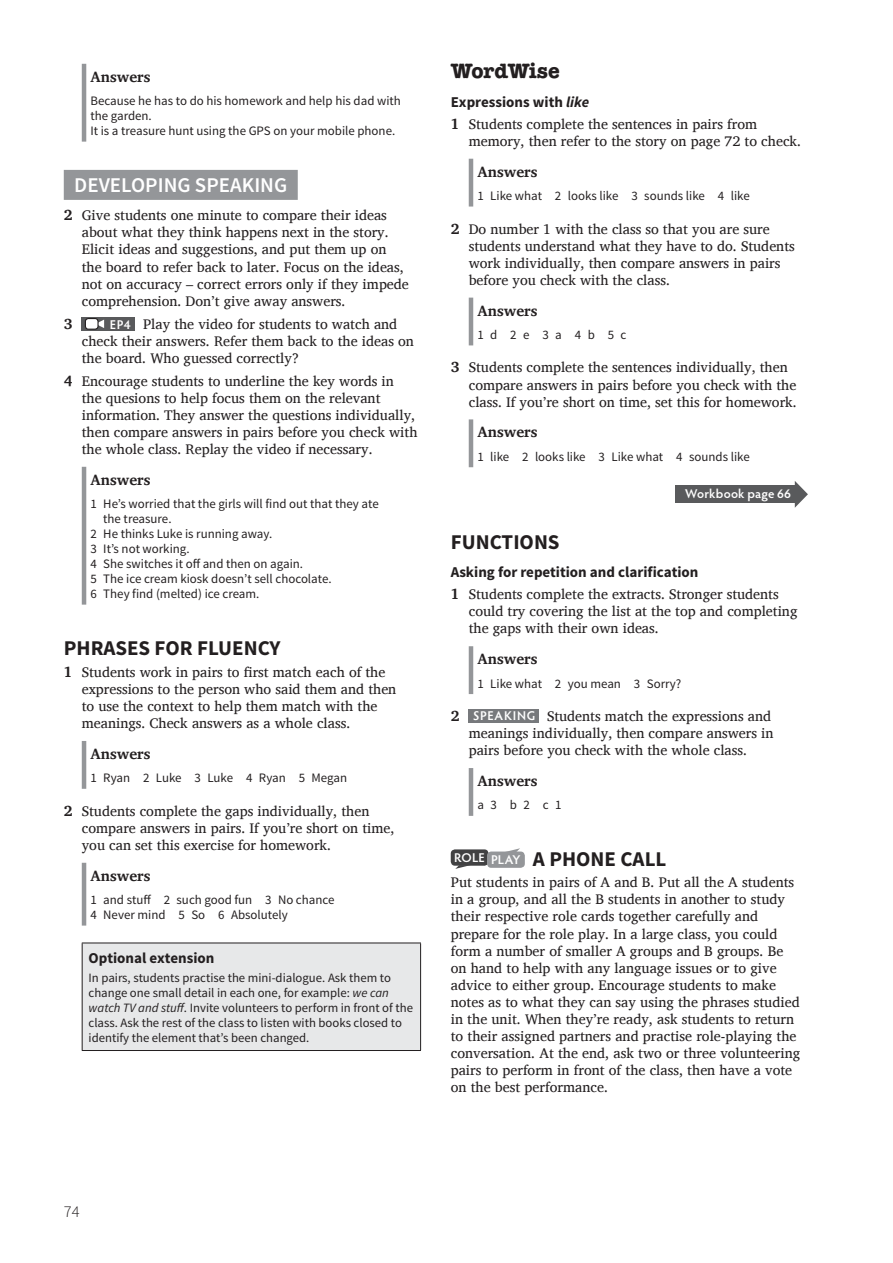
<style>
.page{position:relative;width:893px;height:1263px;background:#fff}
.page>*{position:absolute;margin:0;border:0;box-sizing:border-box;transform-origin:0 0}
.t1{font:700 21px "Source Sans Pro";color:#231f20}
.t2{font:600 21px "Source Sans Pro";color:#fff}
.t3{font:700 21px "American Typewriter Std";color:#231f20}
.t4{font:300 16.5px "Source Sans Pro";color:#231f20}
.t5{font:700 15px "Source Sans Pro";color:#231f20}
.t6{font:700 15px "Charis SIL";color:#231f20}
.t7{font:14.25px/17.1px "Charis SIL";color:#231f20}
.t8{font:12.9px/15px "Source Sans Pro";color:#231f20}
.t9{font:12.75px/15px "Source Sans Pro";color:#231f20}
.t10{font:600 12.75px "Hypatia Sans Pro";letter-spacing:.015em;color:#fff}
.s1{font-weight:700;font-size:15px}
.s2{font-family:"Hypatia Sans Pro";font-weight:600;font-size:12.75px;color:#fff}
.s3{font-style:italic}
</style>
<div class="page">
<div style="left:64px;top:170px;width:234px;height:30px;background:#949699"></div>
<hr style="left:82px;top:64px;width:4px;height:78px;background:#949699">
<div style="left:82px;top:317px;width:53px;height:14px;background:#595a5c"></div>
<svg style="left:99px;top:320px;width:5px;height:8px"></svg>
<div style="left:85px;top:319px;width:13px;height:10px;background:#fff;border-radius:3px"></div>
<div style="left:85px;top:318px;width:14px;height:12px;border:1px solid #231f20;border-radius:3px"></div>
<hr style="left:82px;top:467px;width:4px;height:138px;background:#949699">
<hr style="left:82px;top:741px;width:4px;height:48px;background:#949699">
<hr style="left:82px;top:863px;width:4px;height:62px;background:#949699">
<div style="left:82px;top:943px;width:339px;height:107px;background:#e7e8e9"></div>
<hr style="left:82px;top:943px;width:1px;height:107px;background:#231f20">
<hr style="left:420px;top:943px;width:1px;height:107px;background:#231f20">
<hr style="left:82px;top:942px;width:339px;height:1px;background:#231f20">
<hr style="left:82px;top:1050px;width:339px;height:1px;background:#231f20">
<hr style="left:469px;top:159px;width:4px;height:48px;background:#949699">
<hr style="left:469px;top:298px;width:4px;height:47px;background:#949699">
<hr style="left:469px;top:419px;width:4px;height:48px;background:#949699">
<svg style="left:795px;top:481px;width:13px;height:27px"></svg>
<div style="left:675px;top:485px;width:122px;height:17px;background:#595a5c"></div>
<hr style="left:469px;top:646px;width:4px;height:48px;background:#949699">
<div style="left:469px;top:709px;width:70px;height:13px;background:#77797c"></div>
<hr style="left:469px;top:768px;width:4px;height:48px;background:#949699">
<div style="left:451px;top:849px;width:38px;height:17px;background:#414142;border-radius:4px"></div>
<svg style="left:455px;top:865px;width:16px;height:4px"></svg>
<div style="left:487px;top:851px;width:38px;height:17px;background:#949699;border-radius:4px"></div>
<svg style="left:505px;top:848px;width:15px;height:4px"></svg>
<p class="t6" style="left:90px;top:68px;width:62px">Answers</p>
<p class="t8" style="left:90px;top:94px;width:312px">Because he has to do his homework and help his dad with the garden.<br>It is a treasure hunt using the GPS on your mobile phone.</p>
<h1 class="t2" style="left:74px;top:171px;width:214px">DEVELOPING SPEAKING</h1>
<p class="t7" style="left:82px;top:207px;width:329px;text-indent:-18px"><span class="s1">2</span> Give students one minute to compare their ideas about what they think happens next in the story.<br>Elicit ideas and suggestions, and put them up on the board to refer back to later. Focus on the ideas, not on accuracy – correct errors only if they impede comprehension. Don’t give away answers.</p>
<p class="t6" style="left:64px;top:315px;width:10px">3</p>
<p class="t7" style="left:82px;top:316px;width:334px;text-indent:28px"><span class="s2">EP4</span> Play the video for students to watch and check their answers. Refer them back to the ideas on the board. Who guessed correctly?</p>
<p class="t7" style="left:82px;top:372px;width:337px;text-indent:-18px"><span class="s1">4</span> Encourage students to underline the key words in<br>the quesions to help focus them on the relevant information. They answer the questions individually, then compare answers in pairs before you check with the whole class. Replay the video if necessary.</p>
<p class="t6" style="left:90px;top:471px;width:62px">Answers</p>
<p class="t8" style="left:90px;top:497px;width:290px">1 He’s worried that the girls will find out that they ate</p>
<p class="t8" style="left:103px;top:512px;width:70px">the treasure.</p>
<p class="t8" style="left:90px;top:527px;width:183px">2 He thinks Luke is running away.</p>
<p class="t8" style="left:90px;top:542px;width:101px">3 It’s not working.</p>
<p class="t8" style="left:90px;top:557px;width:214px">4 She switches it off and then on again.</p>
<p class="t8" style="left:90px;top:572px;width:243px">5 The ice cream kiosk doesn’t sell chocolate.</p>
<p class="t8" style="left:90px;top:587px;width:170px">6 They find (melted) ice cream.</p>
<h1 class="t1" style="left:64px;top:634px;width:218px">PHRASES FOR FLUENCY</h1>
<p class="t7" style="left:82px;top:663px;width:316px;text-indent:-18px"><span class="s1">1</span> Students work in pairs to first match each of the expressions to the person who said them and then to use the context to help them match with the meanings. Check answers as a whole class.</p>
<p class="t6" style="left:90px;top:745px;width:62px">Answers</p>
<p class="t8" style="left:90px;top:771px;width:258px">1 Ryan 2 Luke 3 Luke 4 Ryan 5 Megan</p>
<p class="t7" style="left:82px;top:802px;width:314px;text-indent:-18px"><span class="s1">2</span> Students complete the gaps individually, then compare answers in pairs. If you’re short on time, you can set this exercise for homework.</p>
<p class="t6" style="left:90px;top:867px;width:62px">Answers</p>
<p class="t8" style="left:90px;top:893px;width:246px">1 and stuff 2 such good fun 3 No chance<br>4 Never mind 5 So 6 Absolutely</p>
<p class="t5" style="left:89px;top:948px;width:127px">Optional extension</p>
<p class="t9" style="left:89px;top:970px;width:326px">In pairs, students practise the mini-dialogue. Ask them to change one small detail in each one, for example: <span class="s3">we can watch TV and stuff</span>. Invite volunteers to perform in front of the class. Ask the rest of the class to listen with books closed to identify the element that’s been changed.</p>
<h1 class="t3" style="left:451px;top:59px;width:111px">WordWise</h1>
<p class="t5" style="left:451px;top:92px;width:140px">Expressions with <span class="s3">like</span></p>
<p class="t7" style="left:469px;top:115px;width:334px;text-indent:-18px"><span class="s1">1</span> Students complete the sentences in pairs from memory, then refer to the story on page 72 to check.</p>
<p class="t6" style="left:477px;top:163px;width:62px">Answers</p>
<p class="t8" style="left:477px;top:189px;width:274px">1 Like what 2 looks like 3 sounds like 4 like</p>
<p class="t7" style="left:469px;top:220px;width:328px;text-indent:-18px"><span class="s1">2</span> Do number 1 with the class so that you are sure students understand what they have to do. Students work individually, then compare answers in pairs before you check with the class.</p>
<p class="t6" style="left:477px;top:302px;width:62px">Answers</p>
<p class="t8" style="left:477px;top:327px;width:151px">1d 2e 3a 4b 5c</p>
<p class="t7" style="left:469px;top:359px;width:330px;text-indent:-18px"><span class="s1">3</span> Students complete the sentences individually, then compare answers in pairs before you check with the class. If you’re short on time, set this for homework.</p>
<p class="t6" style="left:477px;top:423px;width:62px">Answers</p>
<p class="t8" style="left:477px;top:449px;width:274px">1 like 2 looks like 3 Like what 4 sounds like</p>
<p class="t10" style="left:685px;top:485px;width:107px">Workbook page 66</p>
<h1 class="t1" style="left:451px;top:528px;width:110px">FUNCTIONS</h1>
<p class="t5" style="left:451px;top:562px;width:249px">Asking for repetition and clarification</p>
<p class="t7" style="left:469px;top:586px;width:330px;text-indent:-18px"><span class="s1">1</span> Students complete the extracts. Stronger students could try covering the list at the top and completing the gaps with their own ideas.</p>
<p class="t6" style="left:477px;top:650px;width:62px">Answers</p>
<p class="t8" style="left:477px;top:676px;width:205px">1 Like what 2 you mean 3 Sorry?</p>
<p class="t7" style="left:469px;top:708px;width:306px;text-indent:-18px"><span class="s1">2</span> <span class="s2">SPEAKING</span> Students match the expressions and meanings individually, then compare answers in pairs before you check with the whole class.</p>
<p class="t6" style="left:477px;top:772px;width:62px">Answers</p>
<p class="t8" style="left:477px;top:798px;width:86px">a3 b2 c1</p>
<h1 class="t1" style="left:454px;top:845px;width:214px"><sup>ROLE</sup> <span class="s2">PLAY</span> A PHONE CALL</h1>
<p class="t7" style="left:451px;top:874px;width:351px">Put students in pairs of A and B. Put all the A students in a group, and all the B students in another to study their respective role cards together carefully and prepare for the role play. In a large class, you could form a number of smaller A groups and B groups. Be on hand to help with any language issues or to give advice to either group. Encourage students to make notes as to what they can say using the phrases studied in the unit. When they’re ready, ask students to return to their assigned partners and practise role-playing the conversation. At the end, ask two or three volunteering pairs to perform in front of the class, then have a vote on the best performance.</p>
<p class="t4" style="left:64px;top:1201px;width:17px">74</p>
</div>
